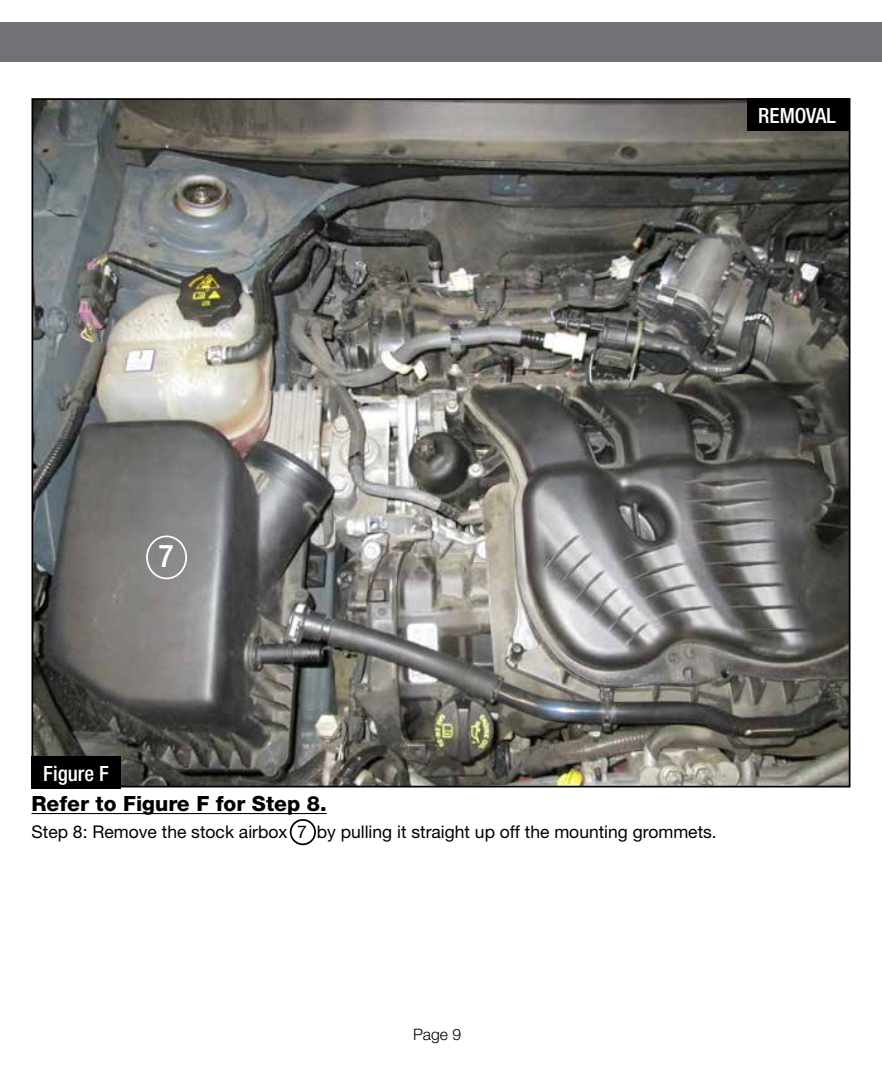
<style>
.page{position:relative;width:882px;height:1071px;background:#fff}
.page>*{position:absolute;margin:0;border:0;box-sizing:border-box;transform-origin:0 0}
.t1{font:500 condensed 31.5px "Helvetica Neue";color:#fff}
.t2{font:800 21px "Helvetica Neue";color:#000}
.t3{font:500 condensed 21px "Helvetica Neue";color:#fff}
.t4{font:17.5px "Helvetica Neue";color:#000}
.t5{font:300 15.75px "Helvetica Neue";color:#000}
</style>
<div class="page">
<div style="left:0;top:23px;width:882px;height:39px;background:#717275"></div>
<img style="left:35px;top:101px;width:812px;height:683px">
<div style="left:32px;top:756px;width:89px;height:33px;background:#000"></div>
<hr style="left:32px;top:813px;width:295px;height:1px;background:#000">
<div style="left:290px;top:819px;width:26px;height:26px;border:2px solid #000;border-radius:50%"></div>
<div style="left:747px;top:98px;width:103px;height:33px;background:#000"></div>
<div style="left:146px;top:536px;width:41px;height:43px;border:2px solid #fff;border-radius:50%"></div>
<p class="t3" style="left:758px;top:103px;width:79px">REMOVAL</p>
<h1 class="t1" style="left:158px;top:537px;width:17px">7</h1>
<p class="t3" style="left:43px;top:761px;width:67px">Figure F</p>
<p class="t2" style="left:32px;top:791px;width:297px">Refer to Figure F for Step 8.</p>
<p class="t4" style="left:32px;top:821px;width:687px">Step 8: Remove the stock airbox 7 by pulling it straight up off the mounting grommets.</p>
<p class="t5" style="left:413px;top:1024px;width:50px">Page 9</p>
</div>
